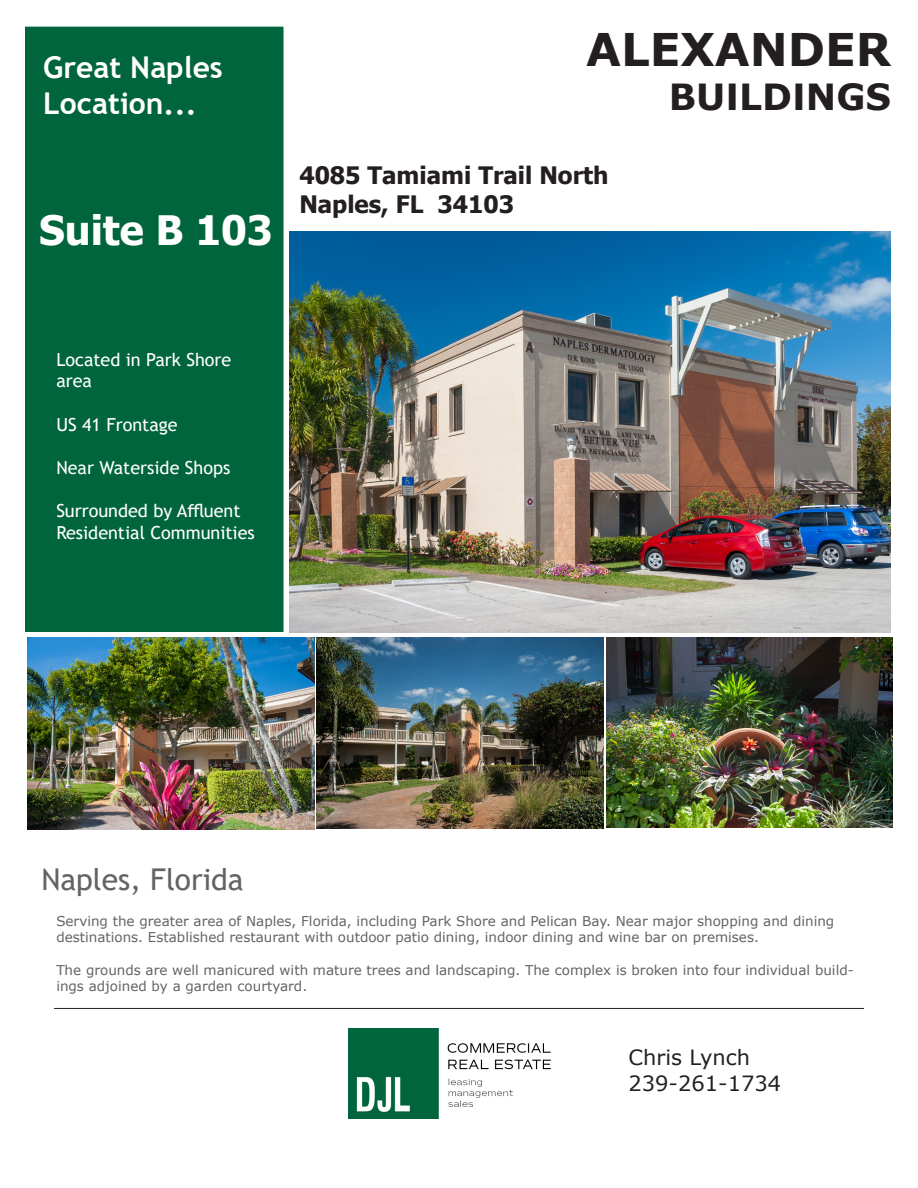
<style>
.page{position:relative;width:918px;height:1188px;background:#fff}
.page>*{position:absolute;margin:0;border:0;box-sizing:border-box;transform-origin:0 0}
.t1{font:700 45px "Verdana";color:#231f20}
.t2{font:700 40.5px "Tahoma";color:#fff}
.t3{font:700 36px "Verdana";color:#231f20}
.t4{font:700 30px "Trebuchet MS";color:#fff}
.t5{font:30px "Trebuchet MS";color:#636366}
.t6{font:700 24px "Tahoma";color:#231f20}
.t7{font:21px "Verdana";color:#231f20}
.t8{font:18px/21.6px "Trebuchet MS";color:#fff}
.t9{font:13.5px/16.2px "Verdana";color:#636366}
</style>
<div class="page">
<hr style="left:54px;top:1008px;width:810px;height:1px;background:#231f20">
<div style="left:23px;top:25px;width:262px;height:609px;background:#00653c;border:2px solid #fff"></div>
<img style="left:27px;top:637px;width:577px;height:192px">
<img style="left:289px;top:232px;width:602px;height:401px">
<img style="left:607px;top:637px;width:285px;height:191px">
<img style="left:349px;top:1029px;width:202px;height:90px">
<p class="t4" style="left:43px;top:49px;width:181px">Great Naples</p>
<p class="t4" style="left:43px;top:85px;width:155px">Location...</p>
<p class="t2" style="left:39px;top:202px;width:235px">Suite B 103</p>
<p class="t1" style="left:586px;top:18px;width:307px">ALEXANDER</p>
<p class="t3" style="left:669px;top:71px;width:224px">BUILDINGS</p>
<p class="t6" style="left:299px;top:159px;width:311px">4085 Tamiami Trail North</p>
<p class="t6" style="left:299px;top:187px;width:216px">Naples, FL 34103</p>
<p class="t8" style="left:56px;top:348px;width:177px">Located in Park Shore area</p>
<p class="t8" style="left:56px;top:413px;width:123px">US 41 Frontage</p>
<p class="t8" style="left:56px;top:456px;width:176px">Near Waterside Shops</p>
<p class="t8" style="left:56px;top:500px;width:200px">Surrounded by Affluent<br>Residential Communities</p>
<p class="t5" style="left:41px;top:860px;width:204px">Naples, Florida</p>
<p class="t9" style="left:56px;top:913px;width:780px">Serving the greater area of Naples, Florida, including Park Shore and Pelican Bay. Near major shopping and dining destinations. Established restaurant with outdoor patio dining, indoor dining and wine bar on premises.</p>
<p class="t9" style="left:56px;top:962px;width:799px">The grounds are well manicured with mature trees and landscaping. The complex is broken into four individual build&shy;ings adjoined by a garden courtyard.</p>
<p class="t7" style="left:629px;top:1043px;width:123px">Chris Lynch</p>
<p class="t7" style="left:629px;top:1069px;width:154px">239-261-1734</p>
</div>
